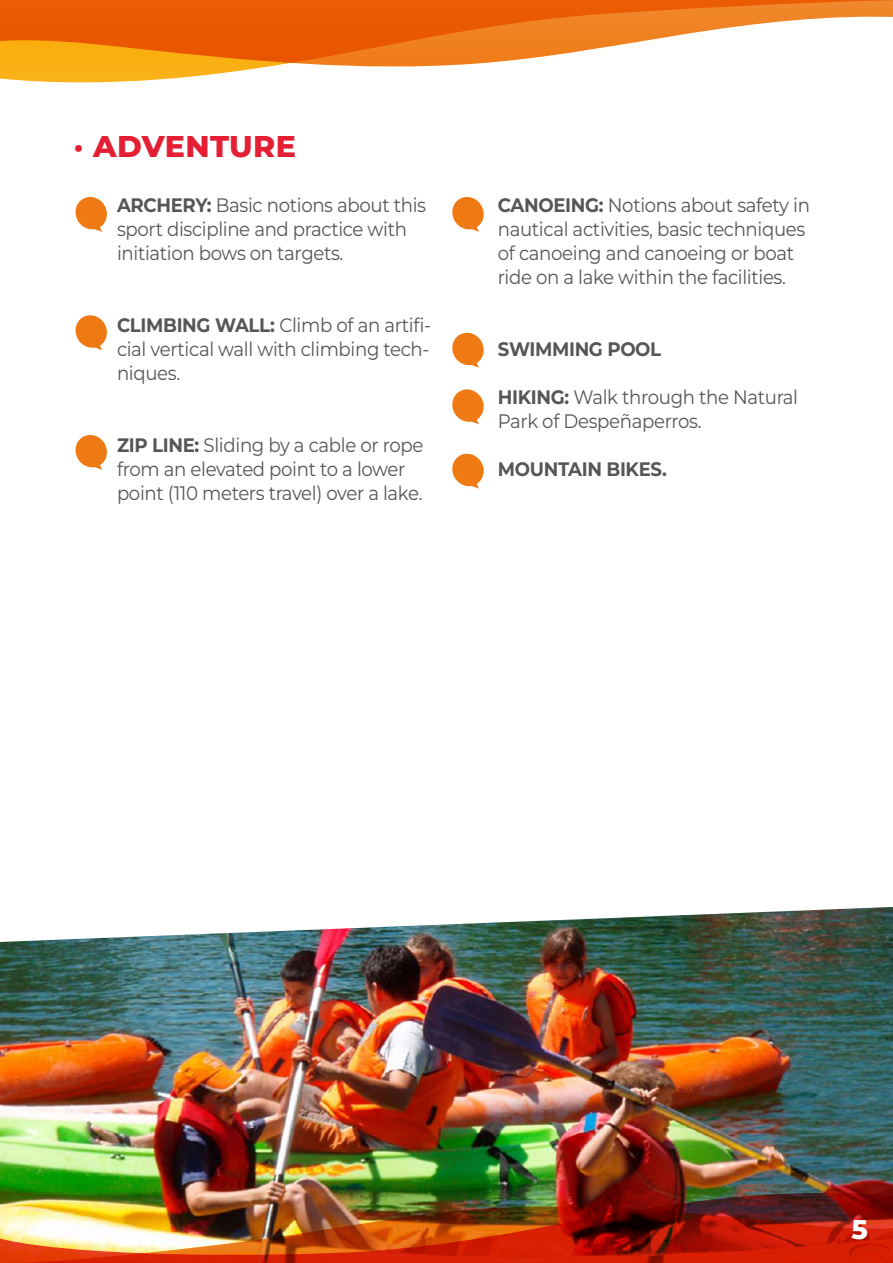
<style>
.page{position:relative;width:893px;height:1263px;background:#fff}
.page>*{position:absolute;margin:0;border:0;box-sizing:border-box;transform-origin:0 0}
.t1{font:800 30px "Montserrat";letter-spacing:.015em;color:#e51f33}
.t2{font:800 27px "Montserrat";color:#fff}
.t3{font:19.5px/24px "Montserrat";letter-spacing:-.02em;color:#575655;scale:.93 1}
.t4{font:700 19.5px "Montserrat";letter-spacing:-.02em;color:#575655;scale:.93 1}
.s1{font-weight:700}
</style>
<div class="page">
<svg style="left:0;top:0;width:893px;height:83px"></svg>
<svg style="left:0;top:14px;width:893px;height:52px"></svg>
<img style="left:0;top:907px;width:893px;height:286px">
<img style="left:0;top:1193px;width:893px;height:13px">
<img style="left:0;top:1206px;width:893px;height:57px">
<svg style="left:75px;top:197px;width:32px;height:35px"></svg>
<svg style="left:75px;top:315px;width:32px;height:35px"></svg>
<svg style="left:75px;top:435px;width:32px;height:35px"></svg>
<svg style="left:452px;top:197px;width:32px;height:35px"></svg>
<svg style="left:452px;top:332px;width:32px;height:36px"></svg>
<svg style="left:452px;top:389px;width:32px;height:35px"></svg>
<svg style="left:452px;top:453px;width:32px;height:36px"></svg>
<h1 class="t1" style="left:74px;top:126px;width:224px">· ADVENTURE</h1>
<p class="t3" style="left:117px;top:193px;width:334px"><span class="s1">ARCHERY:</span> Basic notions about this sport discipline and practice with initiation bows on targets.</p>
<p class="t3" style="left:117px;top:313px;width:339px;text-align:justify"><span class="s1">CLIMBING WALL:</span> Climb of an artifi&shy;cial vertical wall with climbing tech&shy;niques.</p>
<p class="t3" style="left:117px;top:433px;width:331px"><span class="s1">ZIP LINE:</span> Sliding by a cable or rope from an elevated point to a lower point (110 meters travel) over a lake.</p>
<p class="t3" style="left:498px;top:193px;width:337px"><span class="s1">CANOEING:</span> Notions about safety in nautical activities, basic techniques of canoeing and canoeing or boat ride on a lake within the facilities.</p>
<p class="t4" style="left:498px;top:336px;width:177px">SWIMMING POOL</p>
<p class="t3" style="left:498px;top:385px;width:324px"><span class="s1">HIKING:</span> Walk through the Natural<br>Park of Despeñaperros.</p>
<p class="t4" style="left:498px;top:456px;width:183px">MOUNTAIN BIKES.</p>
<h2 class="t2" style="left:851px;top:1212px;width:18px">5</h2>
</div>
